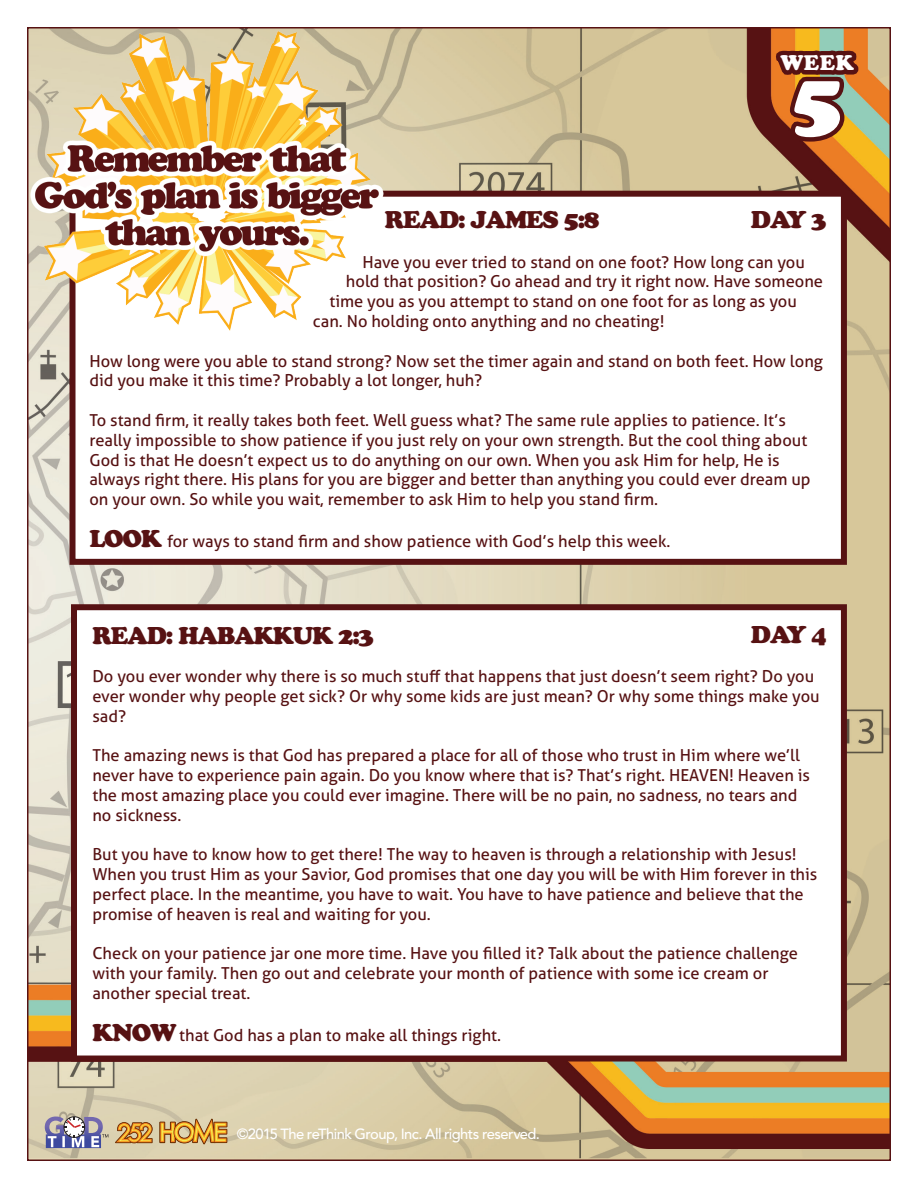
<style>
.page{position:relative;width:918px;height:1188px;background:#fff}
.page>*{position:absolute;margin:0;border:0;box-sizing:border-box;transform-origin:0 0}
.t1{font:81px "Cooper Black Std";color:#fff}
.t2{font:24px "Cooper Black Std";letter-spacing:-.05em;color:#571213}
.t3{font:21px "Cooper Black Std";color:#fff}
.t4{font:16.5px/19.8px "Aller";color:#571213}
.t5{font:500 14.7px "Avenir LT Std";letter-spacing:-.04em;color:#fff}
.s1{font-family:"Cooper Black Std";font-size:24px}
</style>
<div class="page">
<img style="left:30px;top:30px;width:858px;height:1128px">
<svg style="left:772px;top:27px;width:91px;height:119px;background:#a0622f"></svg>
<div style="left:70px;top:191px;width:777px;height:374px;background:#fff;border:6px solid #571213"></div>
<svg style="left:115px;top:1122px;width:38px;height:21px"></svg>
<svg style="left:159px;top:1119px;width:68px;height:25px;background:#cea051"></svg>
<div style="left:64px;top:1116px;width:21px;height:22px;border:1px solid #231f20;border-radius:50%"></div>
<svg style="left:45px;top:1117px;width:63px;height:31px"></svg>
<div style="left:71px;top:604px;width:776px;height:458px;background:#fff;border:6px solid #571213"></div>
<img style="left:30px;top:32px;width:355px;height:298px">
<p class="t3" style="left:780px;top:50px;width:75px">WEEK</p>
<h1 class="t1" style="left:792px;top:51px;width:53px">5</h1>
<p class="t2" style="left:385px;top:205px;width:216px">READ: JAMES 5:8</p>
<p class="t4" style="left:362px;top:252px;width:444px">Have you ever tried to stand on one foot? How long can you</p>
<p class="t4" style="left:346px;top:272px;width:479px">hold that position? Go ahead and try it right now. Have someone</p>
<p class="t4" style="left:329px;top:291px;width:469px">time you as you attempt to stand on one foot for as long as you</p>
<p class="t4" style="left:313px;top:311px;width:353px">can. No holding onto anything and no cheating!</p>
<p class="t4" style="left:89px;top:351px;width:735px">How long were you able to stand strong? Now set the timer again and stand on both feet. How long did you make it this time? Probably a lot longer, huh?</p>
<p class="t4" style="left:89px;top:410px;width:723px">To stand firm, it really takes both feet. Well guess what? The same rule applies to patience. It’s really impossible to show patience if you just rely on your own strength. But the cool thing about God is that He doesn’t expect us to do anything on our own. When you ask Him for help, He is always right there. His plans for you are bigger and better than anything you could ever dream up on your own. So while you wait, remember to ask Him to help you stand firm.</p>
<p class="t4" style="left:89px;top:531px;width:583px"><span class="s1">LOOK</span> for ways to stand firm and show patience with God’s help this week.</p>
<p class="t2" style="left:751px;top:205px;width:77px">DAY 3</p>
<p class="t2" style="left:751px;top:620px;width:77px">DAY 4</p>
<p class="t2" style="left:92px;top:621px;width:283px">READ: HABAKKUK 2:3</p>
<p class="t4" style="left:92px;top:666px;width:729px">Do you ever wonder why there is so much stuff that happens that just doesn’t seem right? Do you ever wonder why people get sick? Or why some kids are just mean? Or why some things make you sad?</p>
<p class="t4" style="left:92px;top:746px;width:719px">The amazing news is that God has prepared a place for all of those who trust in Him where we’ll never have to experience pain again. Do you know where that is? That’s right. HEAVEN! Heaven is the most amazing place you could ever imagine. There will be no pain, no sadness, no tears and no sickness.</p>
<p class="t4" style="left:92px;top:845px;width:726px">But you have to know how to get there! The way to heaven is through a relationship with Jesus!<br>When you trust Him as your Savior, God promises that one day you will be with Him forever in this perfect place. In the meantime, you have to wait. You have to have patience and believe that the promise of heaven is real and waiting for you.</p>
<p class="t4" style="left:92px;top:944px;width:707px">Check on your patience jar one more time. Have you filled it? Talk about the patience challenge with your family. Then go out and celebrate your month of patience with some ice cream or another special treat.</p>
<p class="t4" style="left:92px;top:1025px;width:410px"><span class="s1">KNOW</span> that God has a plan to make all things right.</p>
<p class="t5" style="left:237px;top:1125px;width:305px">©2015 The reThink Group, Inc. All rights reserved.</p>
</div>
